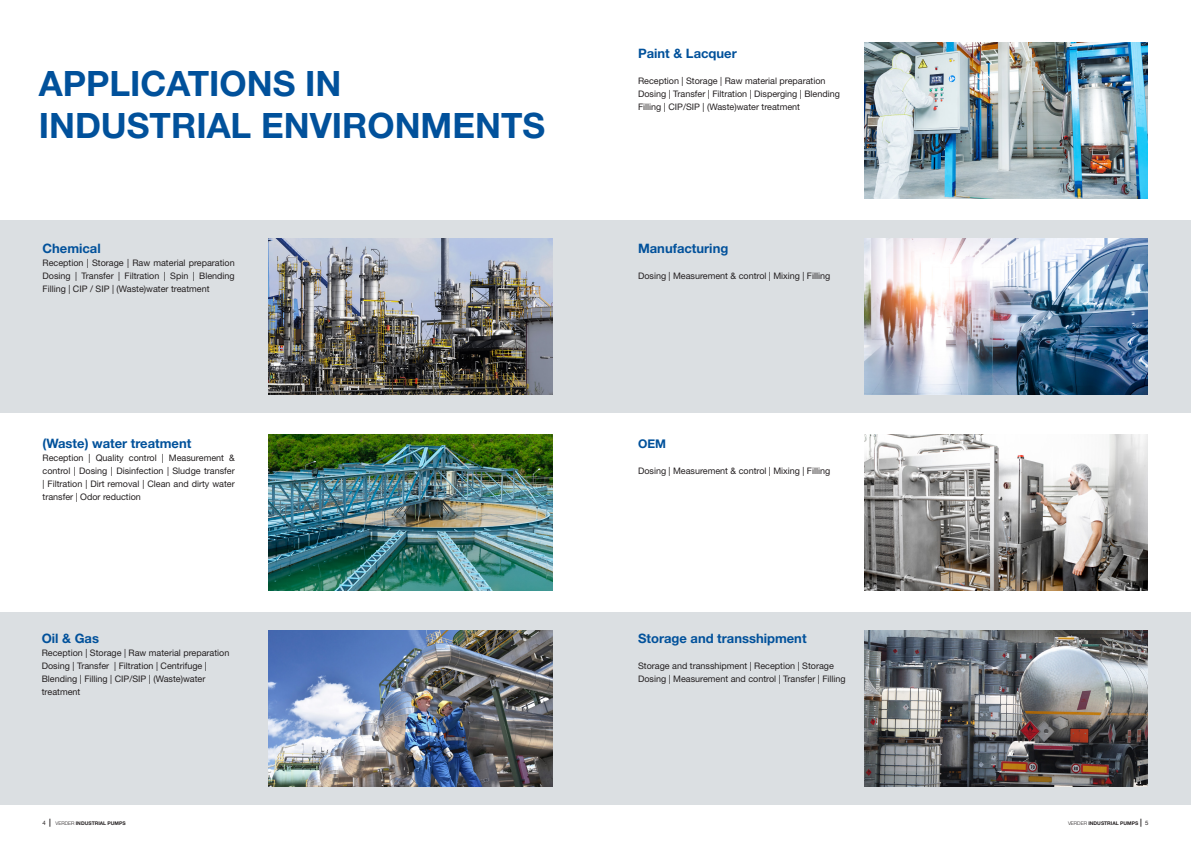
<style>
.page{position:relative;width:1191px;height:842px;background:#fff}
.page>*{position:absolute;margin:0;border:0;box-sizing:border-box;transform-origin:0 0}
._01_Headline{font:700 35px "Helvetica Neue LT Std";color:#01519b}
._07_Headline_small{font:700 13px "Helvetica Neue LT Std";color:#01519b}
._07_Headline_small-2{font:700 12px "Helvetica Neue LT Std";color:#01519b}
.Body_new{font:9px/13px "Helvetica Neue LT Std";color:#231f20;text-align:justify}
._04_Body_new{font:9px "Helvetica Neue LT Std";color:#231f20}
.t1{font:700 5px "Helvetica Neue LT Std";color:#231f20}
.s1{font-weight:400;font-size:6px}
.s2{font-size:8px}
.s3{font-weight:300}
</style>
<div class="page">
<div style="left:0;top:220px;width:1191px;height:192px;background:#dbdfe2"></div>
<div style="left:0;top:612px;width:1191px;height:193px;background:#dbdfe2"></div>
<img style="left:864px;top:630px;width:283px;height:156px">
<img style="left:268px;top:630px;width:284px;height:156px">
<img style="left:864px;top:434px;width:283px;height:156px">
<img style="left:268px;top:434px;width:284px;height:156px">
<img style="left:864px;top:238px;width:283px;height:156px">
<img style="left:268px;top:238px;width:284px;height:156px">
<img style="left:864px;top:42px;width:283px;height:156px">
<p class="_01_Headline" style="left:39px;top:62px;width:304px">APPLICATIONS IN</p>
<p class="_01_Headline" style="left:39px;top:104px;width:508px">INDUSTRIAL ENVIRONMENTS</p>
<p class="_07_Headline_small" style="left:43px;top:241px;width:60px">Chemical</p>
<p class="Body_new" style="left:43px;top:257px;width:194px">Reception | Storage | Raw material preparation Dosing | Transfer | Filtration | Spin | Blending Filling | CIP / SIP | (Waste)water treatment</p>
<p class="_07_Headline_small" style="left:43px;top:436px;width:150px">(Waste) water treatment</p>
<p class="Body_new" style="left:43px;top:452px;width:194px">Reception | Quality control | Measurement &amp; control | Dosing | Disinfection | Sludge transfer | Filtration | Dirt removal | Clean and dirty water transfer | Odor reduction</p>
<p class="_07_Headline_small" style="left:42px;top:631px;width:59px">Oil &amp; Gas</p>
<p class="Body_new" style="left:42px;top:647px;width:189px">Reception | Storage | Raw material preparation</p>
<p class="Body_new" style="left:42px;top:660px;width:167px">Dosing | Transfer | Filtration | Centrifuge |<br>Blending | Filling | CIP/SIP | (Waste)water</p>
<p class="Body_new" style="left:42px;top:686px;width:40px">treatment</p>
<p class="_07_Headline_small" style="left:638px;top:46px;width:100px">Paint &amp; Lacquer</p>
<p class="_04_Body_new" style="left:638px;top:76px;width:189px">Reception | Storage | Raw material preparation</p>
<p class="_04_Body_new" style="left:638px;top:89px;width:203px">Dosing | Transfer | Filtration | Disperging | Blending</p>
<p class="_04_Body_new" style="left:638px;top:102px;width:163px">Filling | CIP/SIP | (Waste)water treatment</p>
<p class="_07_Headline_small" style="left:638px;top:241px;width:92px">Manufacturing</p>
<p class="Body_new" style="left:638px;top:270px;width:194px">Dosing | Measurement &amp; control | Mixing | Filling</p>
<p class="_07_Headline_small-2" style="left:638px;top:437px;width:29px">OEM</p>
<p class="Body_new" style="left:638px;top:465px;width:194px">Dosing | Measurement &amp; control | Mixing | Filling</p>
<p class="_07_Headline_small" style="left:638px;top:631px;width:170px">Storage and transshipment</p>
<p class="Body_new" style="left:638px;top:660px;width:197px">Storage and transshipment | Reception | Storage</p>
<p class="Body_new" style="left:638px;top:673px;width:209px">Dosing | Measurement and control | Transfer | Filling</p>
<p class="t1" style="left:43px;top:820px;width:85px"><span class="s1">4</span> <span class="s2">|</span> <span class="s3">VERDER</span> INDUSTRIAL PUMPS</p>
<p class="t1" style="left:1068px;top:820px;width:82px"><span class="s3">VERDER</span> INDUSTRIAL PUMPS <span class="s2">|</span> <span class="s1">5</span></p>
</div>
